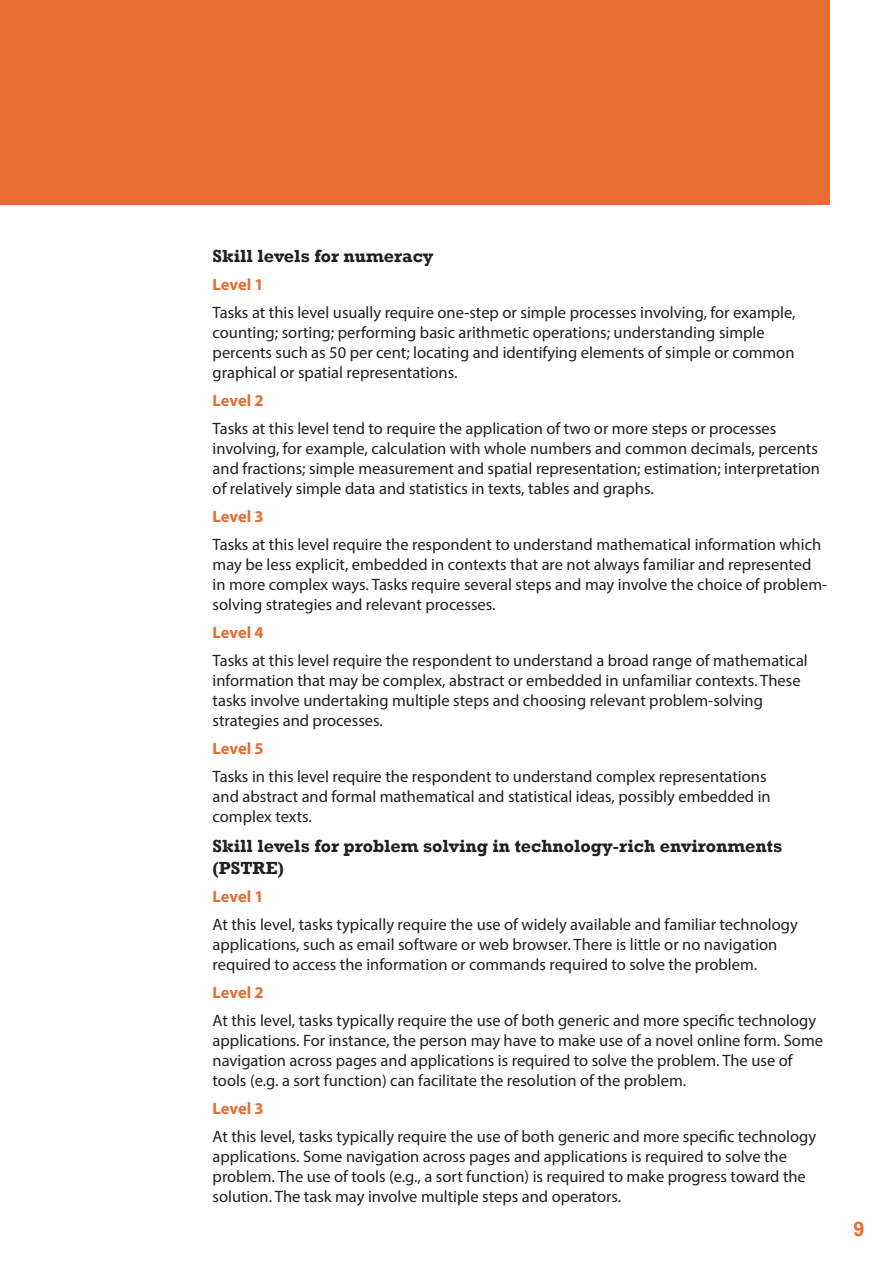
<style>
.page{position:relative;width:893px;height:1263px;background:#fff}
.page>*{position:absolute;margin:0;border:0;box-sizing:border-box;transform-origin:0 0}
.t1{font:700 21px "Rockwell";color:#e86d33}
.t2{font:700 18px/21.6px "Rockwell";color:#231f20}
.t3{font:16.5px/19.8px "Myriad Pro";color:#231f20}
.t4{font:700 16.5px "Myriad Pro";letter-spacing:-.01em;color:#e86d33}
</style>
<div class="page">
<div style="left:0;top:0;width:829px;height:204px;background:#e86d33"></div>
<p class="t2" style="left:213px;top:245px;width:222px">Skill levels for numeracy</p>
<p class="t4" style="left:213px;top:274px;width:53px">Level 1</p>
<p class="t3" style="left:213px;top:302px;width:584px">Tasks at this level usually require one-step or simple processes involving, for example, counting; sorting; performing basic arithmetic operations; understanding simple percents such as 50 per cent; locating and identifying elements of simple or common graphical or spatial representations.</p>
<p class="t4" style="left:213px;top:390px;width:53px">Level 2</p>
<p class="t3" style="left:213px;top:418px;width:609px">Tasks at this level tend to require the application of two or more steps or processes involving, for example, calculation with whole numbers and common decimals, percents and fractions; simple measurement and spatial representation; estimation; interpretation of relatively simple data and statistics in texts, tables and graphs.</p>
<p class="t4" style="left:213px;top:506px;width:53px">Level 3</p>
<p class="t3" style="left:213px;top:534px;width:616px">Tasks at this level require the respondent to understand mathematical information which may be less explicit, embedded in contexts that are not always familiar and represented in more complex ways. Tasks require several steps and may involve the choice of problem&shy;solving strategies and relevant processes.</p>
<p class="t4" style="left:213px;top:622px;width:53px">Level 4</p>
<p class="t3" style="left:213px;top:650px;width:597px">Tasks at this level require the respondent to understand a broad range of mathematical information that may be complex, abstract or embedded in unfamiliar contexts. These tasks involve undertaking multiple steps and choosing relevant problem-solving strategies and processes.</p>
<p class="t4" style="left:213px;top:738px;width:53px">Level 5</p>
<p class="t3" style="left:213px;top:766px;width:560px">Tasks in this level require the respondent to understand complex representations and abstract and formal mathematical and statistical ideas, possibly embedded in complex texts.</p>
<p class="t2" style="left:213px;top:835px;width:571px">Skill levels for problem solving in technology-rich environments (PSTRE)</p>
<p class="t4" style="left:213px;top:885px;width:53px">Level 1</p>
<p class="t3" style="left:213px;top:914px;width:587px">At this level, tasks typically require the use of widely available and familiar technology applications, such as email software or web browser. There is little or no navigation required to access the information or commands required to solve the problem.</p>
<p class="t4" style="left:213px;top:982px;width:53px">Level 2</p>
<p class="t3" style="left:213px;top:1011px;width:612px">At this level, tasks typically require the use of both generic and more specific technology applications. For instance, the person may have to make use of a novel online form. Some navigation across pages and applications is required to solve the problem. The use of tools (e.g. a sort function) can facilitate the resolution of the problem.</p>
<p class="t4" style="left:213px;top:1098px;width:53px">Level 3</p>
<p class="t3" style="left:213px;top:1127px;width:605px">At this level, tasks typically require the use of both generic and more specific technology applications. Some navigation across pages and applications is required to solve the problem. The use of tools (e.g., a sort function) is required to make progress toward the solution. The task may involve multiple steps and operators.</p>
<p class="t1" style="left:853px;top:1216px;width:13px">9</p>
</div>
